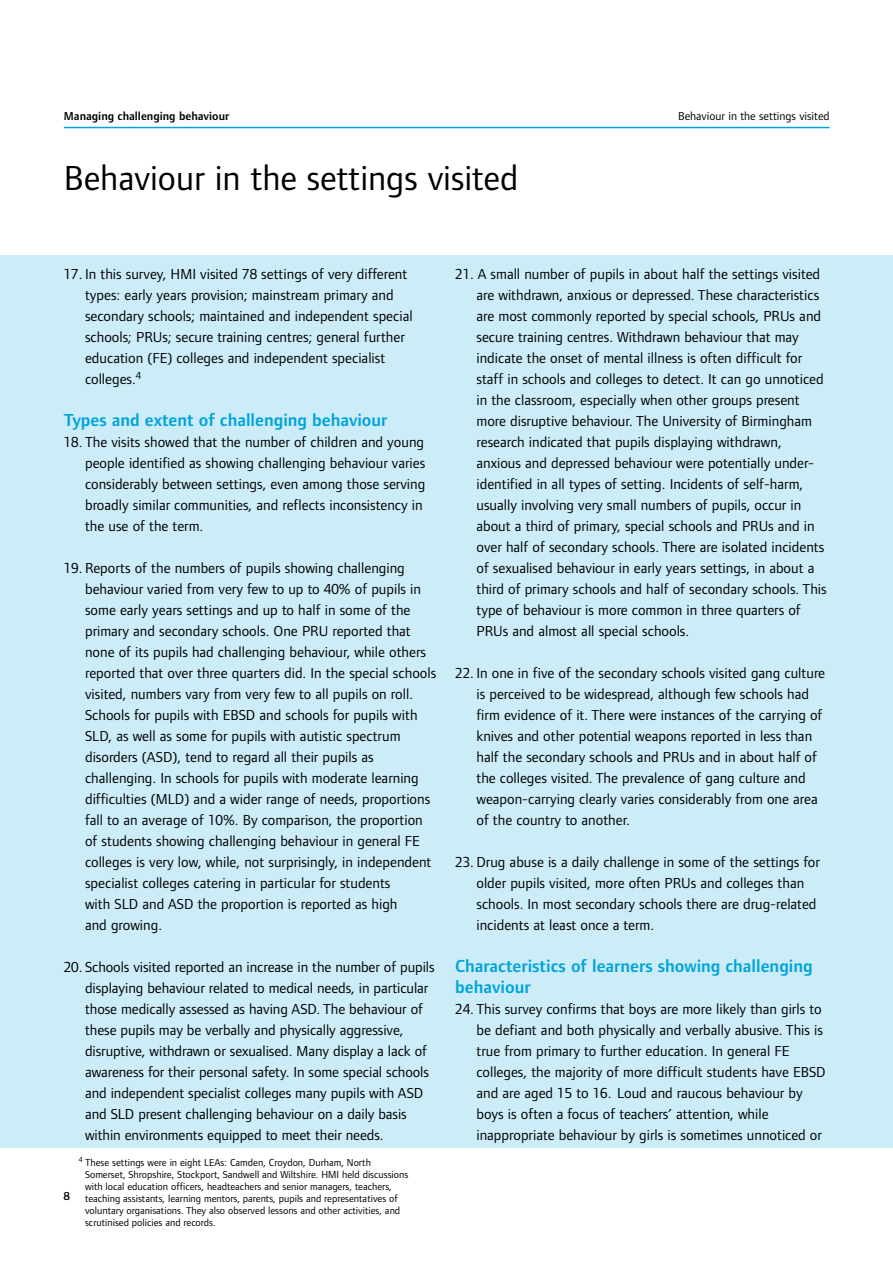
<style>
.page{position:relative;width:893px;height:1263px;background:#fff}
.page>*{position:absolute;margin:0;border:0;box-sizing:border-box;transform-origin:0 0}
.t1{font:36px "Foundry Form Sans";color:#000}
.t2{font:600 18px/21px "Foundry Form Sans";color:#00a3dc}
.t3{font:15px/21px "Foundry Form Sans";color:#000}
.t4{font:600 12px "Foundry Form Sans";color:#000}
.t5{font:12px "Foundry Form Sans";color:#000}
.t6{font:10.5px/12px "Foundry Form Sans";color:#000}
</style>
<div class="page">
<hr style="left:64px;top:127px;width:765px;height:1px;background:#00a3dc">
<div style="left:0;top:255px;width:892px;height:893px;background:#ccedf8"></div>
<p class="t4" style="left:64px;top:111px;width:167px">Managing challenging behaviour</p>
<p class="t5" style="left:678px;top:112px;width:153px">Behaviour in the settings visited</p>
<h1 class="t1" style="left:64px;top:165px;width:456px">Behaviour in the settings visited</h1>
<p class="t3" style="left:85px;top:264px;width:329px;text-indent:-21px">17. In this survey, HMI visited 78 settings of very different types: early years provision; mainstream primary and secondary schools; maintained and independent special schools; PRUs; secure training centres; general further education (FE) colleges and independent specialist colleges.<sup>4</sup></p>
<p class="t2" style="left:64px;top:411px;width:325px">Types and extent of challenging behaviour</p>
<p class="t3" style="left:85px;top:432px;width:342px;text-indent:-21px">18. The visits showed that the number of children and young people identified as showing challenging behaviour varies considerably between settings, even among those serving broadly similar communities, and reflects inconsistency in the use of the term.</p>
<p class="t3" style="left:85px;top:558px;width:352px;text-indent:-21px">19. Reports of the numbers of pupils showing challenging behaviour varied from very few to up to 40% of pupils in some early years settings and up to half in some of the primary and secondary schools. One PRU reported that none of its pupils had challenging behaviour, while others reported that over three quarters did. In the special schools visited, numbers vary from very few to all pupils on roll.<br>Schools for pupils with EBSD and schools for pupils with SLD, as well as some for pupils with autistic spectrum disorders (ASD), tend to regard all their pupils as challenging. In schools for pupils with moderate learning difficulties (MLD) and a wider range of needs, proportions fall to an average of 10%. By comparison, the proportion of students showing challenging behaviour in general FE colleges is very low, while, not surprisingly, in independent specialist colleges catering in particular for students<br>with SLD and ASD the proportion is reported as high<br>and growing.</p>
<p class="t3" style="left:85px;top:957px;width:351px;text-indent:-21px">20. Schools visited reported an increase in the number of pupils displaying behaviour related to medical needs, in particular those medically assessed as having ASD. The behaviour of these pupils may be verbally and physically aggressive, disruptive, withdrawn or sexualised. Many display a lack of awareness for their personal safety. In some special schools and independent specialist colleges many pupils with ASD and SLD present challenging behaviour on a daily basis within environments equipped to meet their needs.</p>
<p class="t4" style="left:64px;top:1191px;width:7px">8</p>
<p class="t6" style="left:85px;top:1157px;width:325px;text-indent:-6px"><sup>4</sup> These settings were in eight LEAs: Camden, Croydon, Durham, North Somerset, Shropshire, Stockport, Sandwell and Wiltshire. HMI held discussions with local education officers, headteachers and senior managers, teachers, teaching assistants, learning mentors, parents, pupils and representatives of voluntary organisations. They also observed lessons and other activities, and scrutinised policies and records.</p>
<p class="t3" style="left:476px;top:264px;width:352px;text-indent:-21px">21. A small number of pupils in about half the settings visited are withdrawn, anxious or depressed. These characteristics are most commonly reported by special schools, PRUs and secure training centres. Withdrawn behaviour that may indicate the onset of mental illness is often difficult for staff in schools and colleges to detect. It can go unnoticed in the classroom, especially when other groups present more disruptive behaviour. The University of Birmingham research indicated that pupils displaying withdrawn, anxious and depressed behaviour were potentially under&shy;identified in all types of setting. Incidents of self-harm, usually involving very small numbers of pupils, occur in about a third of primary, special schools and PRUs and in over half of secondary schools. There are isolated incidents of sexualised behaviour in early years settings, in about a third of primary schools and half of secondary schools. This type of behaviour is more common in three quarters of PRUs and almost all special schools.</p>
<p class="t3" style="left:476px;top:663px;width:350px;text-indent:-21px">22. In one in five of the secondary schools visited gang culture is perceived to be widespread, although few schools had firm evidence of it. There were instances of the carrying of knives and other potential weapons reported in less than half the secondary schools and PRUs and in about half of the colleges visited. The prevalence of gang culture and weapon-carrying clearly varies considerably from one area of the country to another.</p>
<p class="t3" style="left:476px;top:852px;width:345px;text-indent:-21px">23. Drug abuse is a daily challenge in some of the settings for older pupils visited, more often PRUs and colleges than schools. In most secondary schools there are drug-related incidents at least once a term.</p>
<p class="t2" style="left:455px;top:957px;width:359px">Characteristics of learners showing challenging behaviour</p>
<p class="t3" style="left:476px;top:999px;width:351px;text-indent:-21px">24. This survey confirms that boys are more likely than girls to be defiant and both physically and verbally abusive. This is true from primary to further education. In general FE colleges, the majority of more difficult students have EBSD and are aged 15 to 16. Loud and raucous behaviour by boys is often a focus of teachers’ attention, while inappropriate behaviour by girls is sometimes unnoticed or</p>
</div>
